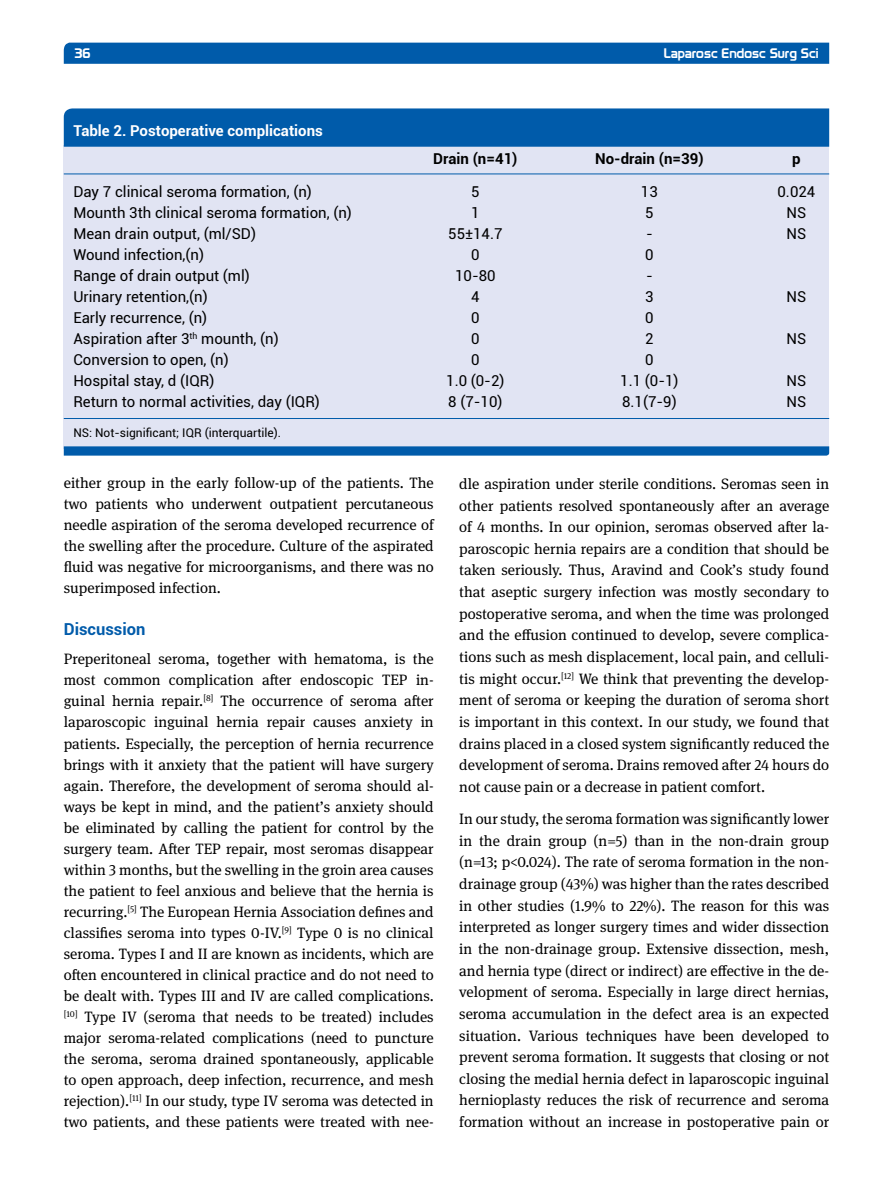
<style>
.page{position:relative;width:893px;height:1191px;background:#fff}
.page>*{position:absolute;margin:0;border:0;box-sizing:border-box;transform-origin:0 0}
.t1{font:700 16.5px "Roboto";color:#005baa}
.t2{font:15px/21.6px "DG Meta Serif Science";color:#000;text-align:justify}
.t3{font:15px "Roboto";color:#000}
.t4{font:700 15px "Roboto";color:#fff}
.t5{font:700 15px "Roboto";color:#000}
.t6{font:13.5px "Prototype";color:#fff}
.t7{font:12px "Roboto";color:#000}
</style>
<div class="page">
<div style="left:64px;top:43px;width:765px;height:21px;background:#005baa"></div>
<div style="left:64px;top:146px;width:765px;height:303px;background:#e1e4f3"></div>
<div style="left:64px;top:108px;width:765px;height:39px;background:#005baa"></div>
<svg style="left:64px;top:446px;width:765px;height:9px;background:#0960ad"></svg>
<hr style="left:64px;top:173px;width:765px;height:1px;background:#005baa">
<hr style="left:64px;top:418px;width:765px;height:1px;background:#005baa">
<p class="t6" style="left:74px;top:45px;width:18px">36</p>
<p class="t6" style="left:664px;top:45px;width:156px">Laparosc Endosc Surg Sci</p>
<p class="t4" style="left:73px;top:120px;width:251px">Table 2. Postoperative complications</p>
<p class="t5" style="left:433px;top:148px;width:86px">Drain (n=41)</p>
<p class="t5" style="left:595px;top:148px;width:110px">No-drain (n=39)</p>
<p class="t5" style="left:792px;top:148px;width:10px">p</p>
<p class="t3" style="left:73px;top:181px;width:240px">Day 7 clinical seroma formation, (n)</p>
<p class="t3" style="left:471px;top:181px;width:10px">5</p>
<p class="t3" style="left:641px;top:181px;width:18px">13</p>
<p class="t3" style="left:777px;top:181px;width:39px">0.024</p>
<p class="t3" style="left:73px;top:202px;width:280px">Mounth 3th clinical seroma formation, (n)</p>
<p class="t3" style="left:471px;top:202px;width:10px">1</p>
<p class="t3" style="left:645px;top:202px;width:10px">5</p>
<p class="t3" style="left:787px;top:202px;width:21px">NS</p>
<p class="t3" style="left:73px;top:223px;width:184px">Mean drain output, (ml/SD)</p>
<p class="t3" style="left:448px;top:223px;width:56px">55±14.7</p>
<p class="t3" style="left:646px;top:223px;width:8px">-</p>
<p class="t3" style="left:787px;top:223px;width:21px">NS</p>
<p class="t3" style="left:73px;top:244px;width:132px">Wound infection,(n)</p>
<p class="t3" style="left:471px;top:244px;width:10px">0</p>
<p class="t3" style="left:645px;top:244px;width:10px">0</p>
<p class="t3" style="left:73px;top:265px;width:178px">Range of drain output (ml)</p>
<p class="t3" style="left:455px;top:265px;width:42px">10-80</p>
<p class="t3" style="left:646px;top:265px;width:8px">-</p>
<p class="t3" style="left:73px;top:286px;width:136px">Urinary retention,(n)</p>
<p class="t3" style="left:471px;top:286px;width:10px">4</p>
<p class="t3" style="left:645px;top:286px;width:10px">3</p>
<p class="t3" style="left:787px;top:286px;width:21px">NS</p>
<p class="t3" style="left:73px;top:307px;width:135px">Early recurrence, (n)</p>
<p class="t3" style="left:471px;top:307px;width:10px">0</p>
<p class="t3" style="left:645px;top:307px;width:10px">0</p>
<p class="t3" style="left:73px;top:328px;width:207px">Aspiration after 3<sup>th</sup> mounth, (n)</p>
<p class="t3" style="left:471px;top:328px;width:10px">0</p>
<p class="t3" style="left:645px;top:328px;width:10px">2</p>
<p class="t3" style="left:786px;top:328px;width:21px">NS</p>
<p class="t3" style="left:73px;top:349px;width:157px">Conversion to open, (n)</p>
<p class="t3" style="left:471px;top:349px;width:10px">0</p>
<p class="t3" style="left:645px;top:349px;width:10px">0</p>
<p class="t3" style="left:73px;top:370px;width:143px">Hospital stay, d (IQR)</p>
<p class="t3" style="left:446px;top:370px;width:60px">1.0 (0-2)</p>
<p class="t3" style="left:620px;top:370px;width:60px">1.1 (0-1)</p>
<p class="t3" style="left:786px;top:370px;width:21px">NS</p>
<p class="t3" style="left:73px;top:391px;width:248px">Return to normal activities, day (IQR)</p>
<p class="t3" style="left:448px;top:391px;width:56px">8 (7-10)</p>
<p class="t3" style="left:622px;top:391px;width:56px">8.1(7-9)</p>
<p class="t3" style="left:786px;top:391px;width:21px">NS</p>
<p class="t7" style="left:73px;top:424px;width:209px">NS: Not-significant; IQR (interquartile).</p>
<p class="t2" style="left:64px;top:472px;width:371px;line-height:21px">either group in the early follow-up of the patients. The two patients who underwent outpatient percutaneous needle aspiration of the seroma developed recurrence of the swelling after the procedure. Culture of the aspirated fluid was negative for microorganisms, and there was no superimposed infection.</p>
<p class="t1" style="left:64px;top:617px;width:83px">Discussion</p>
<p class="t2" style="left:64px;top:648px;width:371px;line-height:21px">Preperitoneal seroma, together with hematoma, is the most common complication after endoscopic TEP in&shy;guinal hernia repair.<sup>[8]</sup> The occurrence of seroma after laparoscopic inguinal hernia repair causes anxiety in patients. Especially, the perception of hernia recurrence brings with it anxiety that the patient will have surgery again. Therefore, the development of seroma should al&shy;ways be kept in mind, and the patient’s anxiety should be eliminated by calling the patient for control by the surgery team. After TEP repair, most seromas disappear within 3 months, but the swelling in the groin area causes the patient to feel anxious and believe that the hernia is recurring.<sup>[5]</sup> The European Hernia Association defines and classifies seroma into types 0-IV.<sup>[9]</sup> Type 0 is no clinical seroma. Types I and II are known as incidents, which are often encountered in clinical practice and do not need to be dealt with. Types III and IV are called complications. <sup>[10]</sup> Type IV (seroma that needs to be treated) includes major seroma-related complications (need to puncture the seroma, seroma drained spontaneously, applicable to open approach, deep infection, recurrence, and mesh rejection).<sup>[11]</sup> In our study, type IV seroma was detected in two patients, and these patients were treated with nee-</p>
<p class="t2" style="left:459px;top:472px;width:371px">dle aspiration under sterile conditions. Seromas seen in other patients resolved spontaneously after an average of 4 months. In our opinion, seromas observed after la&shy;paroscopic hernia repairs are a condition that should be taken seriously. Thus, Aravind and Cook’s study found that aseptic surgery infection was mostly secondary to postoperative seroma, and when the time was prolonged and the effusion continued to develop, severe complica&shy;tions such as mesh displacement, local pain, and celluli&shy;tis might occur.<sup>[12]</sup> We think that preventing the develop&shy;ment of seroma or keeping the duration of seroma short is important in this context. In our study, we found that drains placed in a closed system significantly reduced the development of seroma. Drains removed after 24 hours do not cause pain or a decrease in patient comfort.</p>
<p class="t2" style="left:459px;top:808px;width:371px">In our study, the seroma formation was significantly lower in the drain group (n=5) than in the non-drain group (n=13; p&lt;0.024). The rate of seroma formation in the non&shy;drainage group (43%) was higher than the rates described in other studies (1.9% to 22%). The reason for this was interpreted as longer surgery times and wider dissection in the non-drainage group. Extensive dissection, mesh, and hernia type (direct or indirect) are effective in the de&shy;velopment of seroma. Especially in large direct hernias, seroma accumulation in the defect area is an expected situation. Various techniques have been developed to prevent seroma formation. It suggests that closing or not closing the medial hernia defect in laparoscopic inguinal hernioplasty reduces the risk of recurrence and seroma formation without an increase in postoperative pain or</p>
</div>
